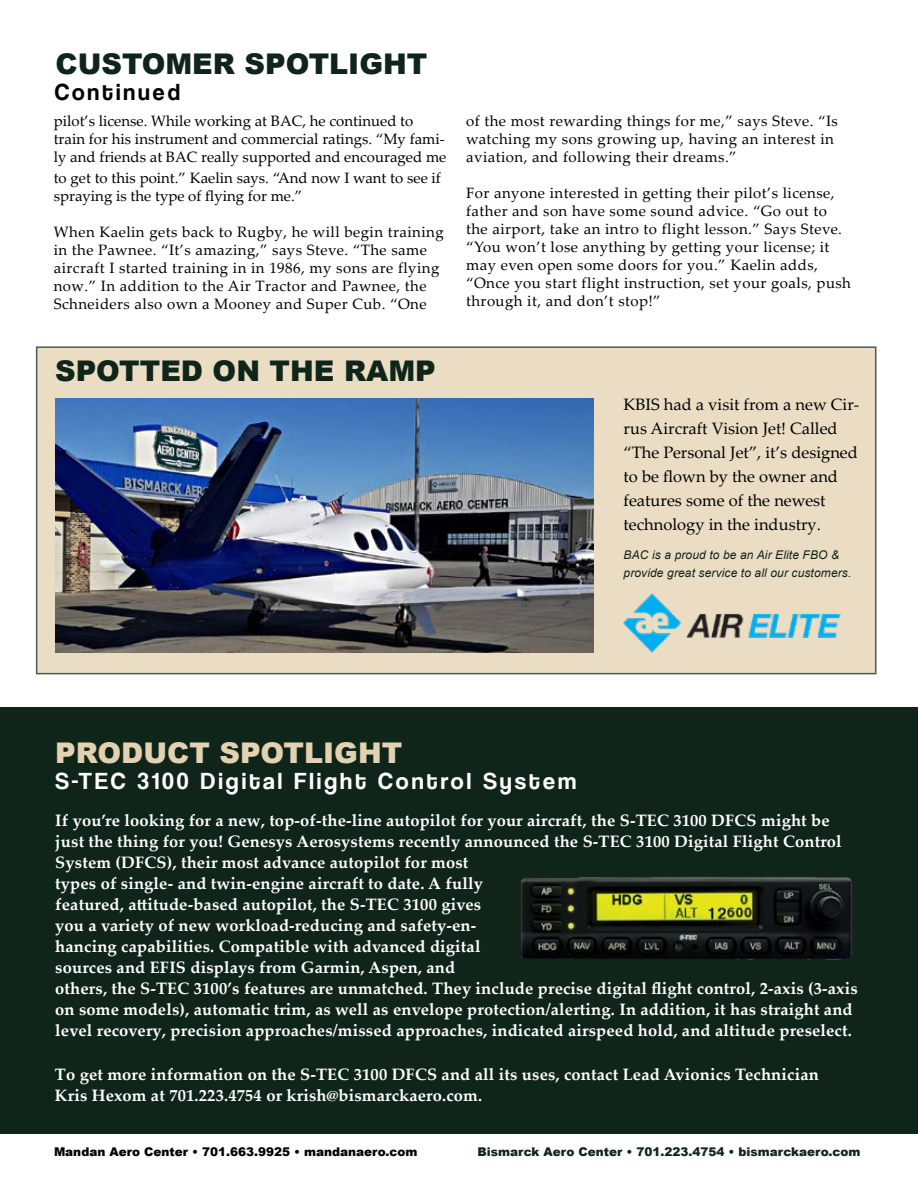
<style>
.page{position:relative;width:918px;height:1188px;background:#fff}
.page>*{position:absolute;margin:0;border:0;box-sizing:border-box;transform-origin:0 0}
.t1{font:900 28.5px "Arial";color:#102519}
.t2{font:900 28.5px "Arial";color:#e3d2b1}
.t3{font:24px "Coolvetica Rg";letter-spacing:.13em;color:#fff}
.t4{font:24px "Coolvetica Rg";letter-spacing:.13em;color:#000}
.t5{font:700 16.5px/21px "Palatino Linotype";letter-spacing:.01em;color:#fff}
.t6{font:16.5px/24px "Palatino Linotype";color:#000}
.t7{font:15px/18px "Palatino Linotype";letter-spacing:.03em;color:#000}
.t8{font:15px/18px "Palatino Linotype";color:#000}
.t9{font:italic 12px/18px "Arial";letter-spacing:.01em;color:#102519}
.t10{font:900 12px "Arial";color:#102519}
.t11{font:900 12px "Arial";color:#000}
</style>
<div class="page">
<div style="left:36px;top:346px;width:840px;height:328px;background:#eaddc4;border:2px solid #102519"></div>
<img style="left:55px;top:398px;width:538px;height:255px">
<img style="left:623px;top:593px;width:218px;height:60px">
<div style="left:0;top:707px;width:918px;height:427px;background:#102519"></div>
<img style="left:520px;top:877px;width:332px;height:83px">
<h1 class="t1" style="left:56px;top:44px;width:373px">CUSTOMER SPOTLIGHT</h1>
<h2 class="t4" style="left:55px;top:78px;width:127px">Continued</h2>
<p class="t8" style="left:54px;top:111px;width:394px">pilot’s license. While working at BAC, he continued to train for his instrument and commercial ratings. “My fami&shy;ly and friends at BAC really supported and encouraged me</p>
<p class="t8" style="left:54px;top:168px;width:389px">to get to this point.” Kaelin says. “And now I want to see if spraying is the type of flying for me.”</p>
<p class="t7" style="left:54px;top:222px;width:392px">When Kaelin gets back to Rugby, he will begin training in the Pawnee. “It’s amazing,” says Steve. “The same aircraft I started training in in 1986, my sons are flying now.” In addition to the Air Tractor and Pawnee, the Schneiders also own a Mooney and Super Cub. “One</p>
<h1 class="t1" style="left:55px;top:350px;width:382px">SPOTTED ON THE RAMP</h1>
<p class="t7" style="left:466px;top:111px;width:373px">of the most rewarding things for me,” says Steve. “Is watching my sons growing up, having an interest in aviation, and following their dreams.”</p>
<p class="t7" style="left:466px;top:183px;width:386px">For anyone interested in getting their pilot’s license, father and son have some sound advice. “Go out to the airport, take an intro to flight lesson.” Says Steve. “You won’t lose anything by getting your license; it may even open some doors for you.” Kaelin adds, “Once you start flight instruction, set your goals, push through it, and don’t stop!”</p>
<p class="t6" style="left:624px;top:392px;width:237px">KBIS had a visit from a new Cir&shy;rus Aircraft Vision Jet! Called “The Personal Jet”, it’s designed to be flown by the owner and features some of the newest technology in the industry.</p>
<p class="t9" style="left:624px;top:546px;width:229px">BAC is a proud to be an Air Elite FBO &amp; provide great service to all our customers.</p>
<h1 class="t2" style="left:55px;top:732px;width:349px">PRODUCT SPOTLIGHT</h1>
<h2 class="t3" style="left:55px;top:767px;width:522px">S-TEC 3100 Digital Flight Control System</h2>
<p class="t5" style="left:55px;top:810px;width:804px">If you’re looking for a new, top-of-the-line autopilot for your aircraft, the S-TEC 3100 DFCS might be just the thing for you! Genesys Aerosystems recently announced the S-TEC 3100 Digital Flight Control System (DFCS), their most advance autopilot for most<br>types of single- and twin-engine aircraft to date. A fully<br>featured, attitude-based autopilot, the S-TEC 3100 gives<br>you a variety of new workload-reducing and safety-en-<br>hancing capabilities. Compatible with advanced digital<br>sources and EFIS displays from Garmin, Aspen, and<br>others, the S-TEC 3100’s features are unmatched. They include precise digital flight control, 2-axis (3-axis on some models), automatic trim, as well as envelope protection/alerting. In addition, it has straight and level recovery, precision approaches/missed approaches, indicated airspeed hold, and altitude preselect.</p>
<p class="t5" style="left:55px;top:1064px;width:765px">To get more information on the S-TEC 3100 DFCS and all its uses, contact Lead Avionics Technician<br>Kris Hexom at 701.223.4754 or krish@bismarckaero.com.</p>
<p class="t11" style="left:54px;top:1143px;width:365px">Mandan Aero Center • 701.663.9925 • mandanaero.com</p>
<p class="t10" style="left:478px;top:1143px;width:384px">Bismarck Aero Center • 701.223.4754 • bismarckaero.com</p>
</div>
